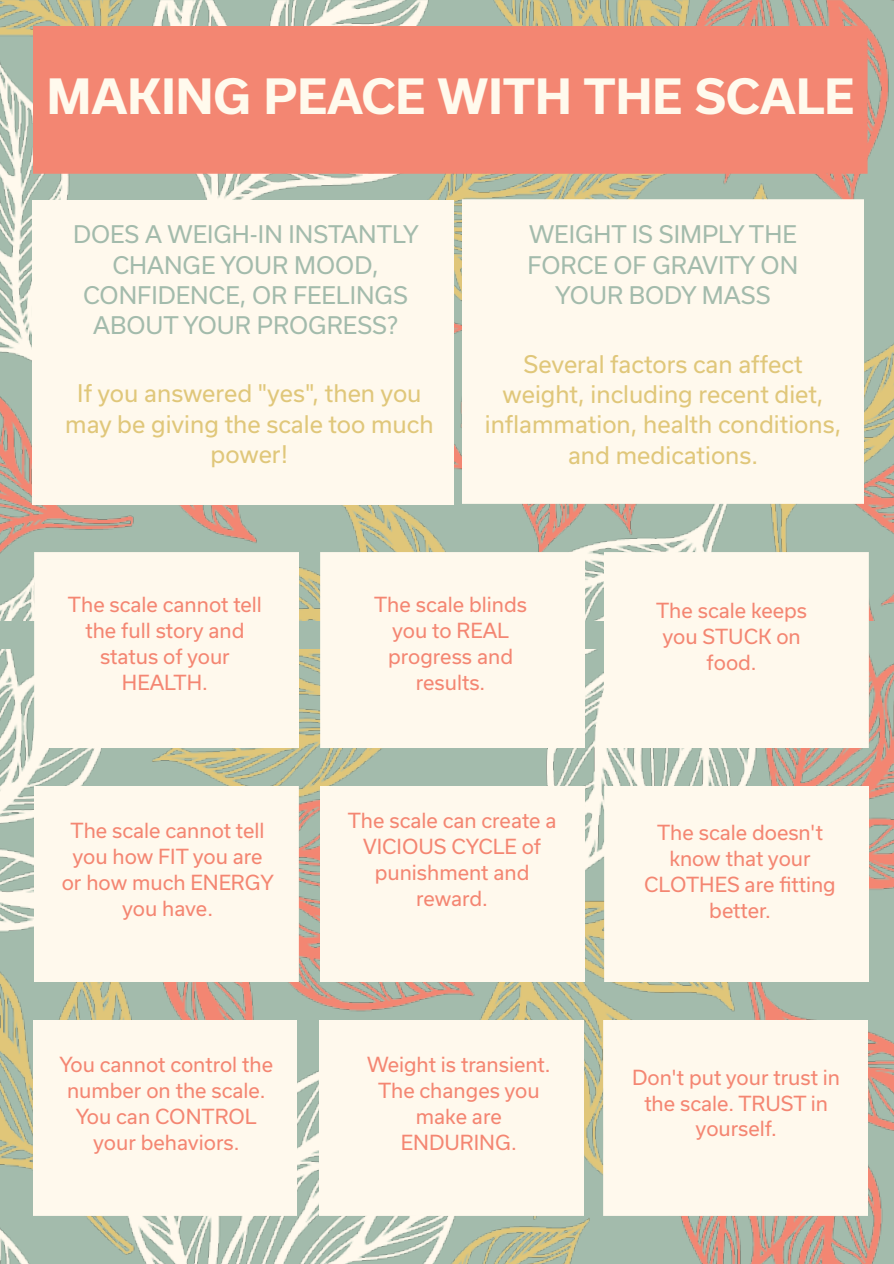
<style>
.page{position:relative;width:894px;height:1264px;background:#fff}
.page>*{position:absolute;margin:0;border:0;box-sizing:border-box;transform-origin:0 0}
.t1{font:700 46.35px "Usual";color:#fffaed}
.t2{font:23.25px/30.3px "Usual";color:#e0c77a;text-align:center}
.t3{font:23.25px/30.3px "Usual";color:#a3bbac;text-align:center}
.t4{font:19.8px/25.8px "Usual";color:#f48672;text-align:center}
</style>
<div class="page">
<img style="left:772px;top:0;width:121px;height:620px">
<img style="left:0;top:0;width:772px;height:620px">
<img style="left:762px;top:650px;width:131px;height:613px">
<img style="left:0;top:650px;width:762px;height:613px">
<svg style="left:890px;top:711px;width:3px;height:552px;background:#b3ad9d"></svg>
<div style="left:34px;top:26px;width:833px;height:148px;background:#f38672"></div>
<div style="left:33px;top:1020px;width:264px;height:195px;background:#fff9ed"></div>
<div style="left:319px;top:1020px;width:264px;height:195px;background:#fff9ed"></div>
<div style="left:603px;top:1020px;width:263px;height:195px;background:#fff9ed"></div>
<div style="left:35px;top:786px;width:263px;height:195px;background:#fff9ed"></div>
<div style="left:321px;top:786px;width:263px;height:195px;background:#fff9ed"></div>
<div style="left:604px;top:786px;width:264px;height:195px;background:#fff9ed"></div>
<div style="left:34px;top:553px;width:264px;height:194px;background:#fff9ed"></div>
<div style="left:320px;top:553px;width:264px;height:194px;background:#fff9ed"></div>
<div style="left:604px;top:553px;width:264px;height:194px;background:#fff9ed"></div>
<div style="left:33px;top:201px;width:420px;height:303px;background:#fff9ed"></div>
<div style="left:462px;top:200px;width:401px;height:303px;background:#fff9ed"></div>
<h1 class="t1" style="left:47px;top:70px;width:808px">MAKING PEACE WITH THE SCALE</h1>
<p class="t3" style="left:73px;top:219px;width:347px">DOES A WEIGH-IN INSTANTLY<br>CHANGE YOUR MOOD,<br>CONFIDENCE, OR FEELINGS<br>ABOUT YOUR PROGRESS?</p>
<p class="t3" style="left:527px;top:219px;width:272px">WEIGHT IS SIMPLY THE<br>FORCE OF GRAVITY ON<br>YOUR BODY MASS</p>
<p class="t2" style="left:65px;top:378px;width:370px">If you answered "yes", then you may be giving the scale too much power!</p>
<p class="t2" style="left:484px;top:349px;width:358px">Several factors can affect weight, including recent diet, inflammation, health conditions, and medications.</p>
<p class="t4" style="left:68px;top:592px;width:195px">The scale cannot tell the full story and status of your<br>HEALTH.</p>
<p class="t4" style="left:374px;top:592px;width:154px">The scale blinds you to REAL progress and results.</p>
<p class="t4" style="left:656px;top:597px;width:152px">The scale keeps you STUCK on food.</p>
<p class="t4" style="left:62px;top:817px;width:214px">The scale cannot tell you how FIT you are or how much ENERGY you have.</p>
<p class="t4" style="left:348px;top:807px;width:210px">The scale can create a<br>VICIOUS CYCLE of punishment and reward.</p>
<p class="t4" style="left:59px;top:1051px;width:215px">You cannot control the number on the scale.<br>You can CONTROL your behaviors.</p>
<p class="t4" style="left:367px;top:1051px;width:185px">Weight is transient.<br>The changes you make are<br>ENDURING.</p>
<p class="t4" style="left:644px;top:820px;width:193px">The scale doesn't know that your<br>CLOTHES are fitting better.</p>
<p class="t4" style="left:632px;top:1064px;width:209px">Don't put your trust in the scale. TRUST in yourself.</p>
</div>
